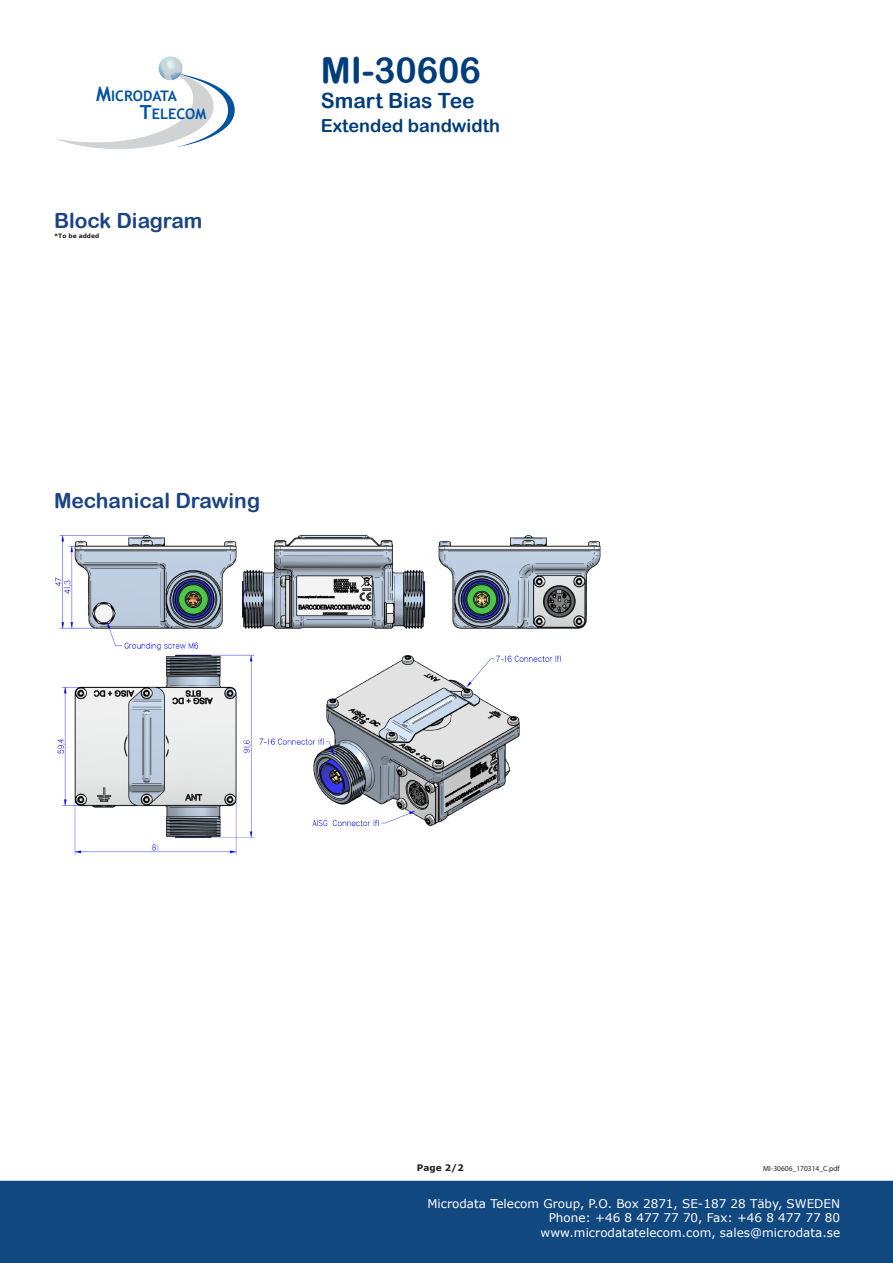
<style>
.page{position:relative;width:893px;height:1263px;background:#fff}
.page>*{position:absolute;margin:0;border:0;box-sizing:border-box;transform-origin:0 0}
.t1{font:36px "Arial Rounded MT Bold";color:#003d7b}
.t2{font:21px "Arial Rounded MT Bold";color:#1a4485}
.t3{font:21px "Arial Rounded MT Bold";color:#003d7b}
.t4{font:18px "Arial Rounded MT Bold";color:#003d7b}
.t5{font:700 14.55px/18px "Trebuchet MS";color:#0153a2}
.t6{font:12px/14.4px "Verdana";color:#fff;text-align:right}
.t7{font:700 9px "Verdana";color:#231f20}
.t8{font:7.5px "Myriad Pro";color:#231f20}
.t9{font:700 6px "Verdana";color:#231f20}
.s1{font-size:20.1px}
.s2{font-size:19.35px}
</style>
<div class="page">
<svg style="left:56px;top:56px;width:179px;height:93px"></svg>
<div style="left:0;top:1181px;width:893px;height:82px;background:#124880"></div>
<img style="left:55px;top:534px;width:546px;height:321px">
<p class="t5" style="left:140px;top:87px;width:68px;text-indent:-44px"><span class="s1">M</span>ICRODATA<br><span class="s2">T</span>ELECOM</p>
<p class="t2" style="left:54px;top:208px;width:150px">Block Diagram</p>
<p class="t9" style="left:54px;top:232px;width:47px">*To be added</p>
<h1 class="t1" style="left:321px;top:48px;width:162px">MI-30606</h1>
<h2 class="t3" style="left:321px;top:89px;width:155px">Smart Bias Tee</h2>
<h3 class="t4" style="left:321px;top:115px;width:181px">Extended bandwidth</h3>
<p class="t2" style="left:54px;top:488px;width:208px">Mechanical Drawing</p>
<p class="t7" style="left:417px;top:1161px;width:48px">Page 2/2</p>
<p class="t8" style="left:763px;top:1164px;width:78px">MI-30606_170314_C.pdf</p>
<p class="t6" style="left:427px;top:1196px;width:414px">Microdata Telecom Group, P.O. Box 2871, SE-187 28 Täby, SWEDEN<br>Phone: +46 8 477 77 70, Fax: +46 8 477 77 80 www.microdatatelecom.com, sales@microdata.se</p>
</div>
